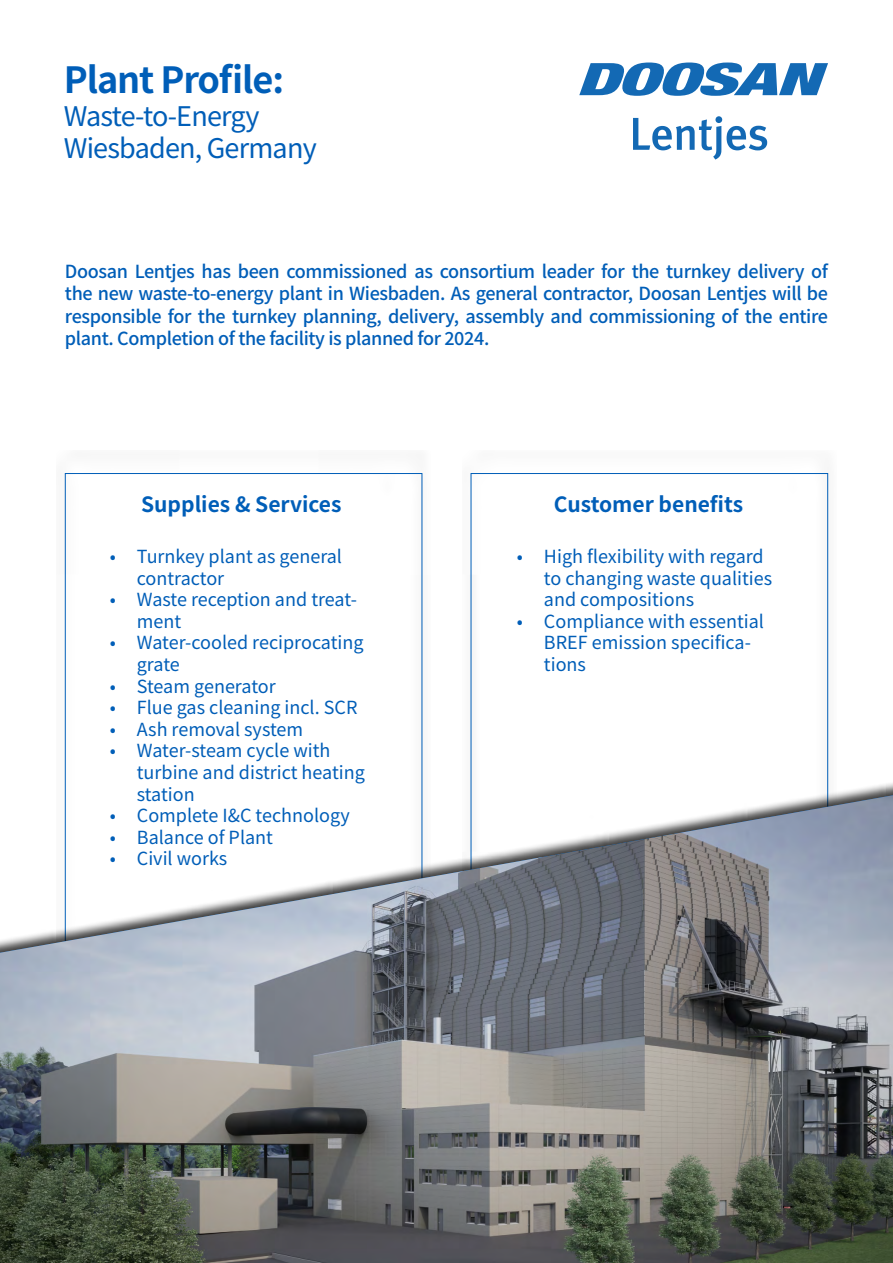
<style>
.page{position:relative;width:893px;height:1263px;background:#fff}
.page>*{position:absolute;margin:0;border:0;box-sizing:border-box;transform-origin:0 0}
.t1{font:700 36px "Noto Sans KR";letter-spacing:-.03em;color:#005eb8}
.t2{font:27px/32.2px "Noto Sans KR";letter-spacing:-.03em;color:#005eb8}
.t3{font:700 21px "Noto Sans KR";color:#005eb8}
.t4{font:18px/21.6px "Noto Sans KR";color:#005eb8}
.t5{font:500 18px/22.5px "Noto Sans KR";letter-spacing:-.02em;color:#005eb8;text-align:justify}
</style>
<div class="page">
<svg style="left:579px;top:63px;width:249px;height:33px"></svg>
<svg style="left:633px;top:116px;width:134px;height:44px"></svg>
<img style="left:0;top:795px;width:893px;height:468px">
<h1 class="t1" style="left:64px;top:60px;width:222px">Plant Profile:</h1>
<h2 class="t2" style="left:64px;top:100px;width:255px">Waste-to-Energy<br>Wiesbaden, Germany</h2>
<p class="t5" style="left:65px;top:260px;width:765px">Doosan Lentjes has been commissioned as consortium leader for the turnkey delivery of the new waste-to-energy plant in Wiesbaden. As general contractor, Doosan Lentjes will be responsible for the turnkey planning, delivery, assembly and commissioning of the entire plant. Completion of the facility is planned for 2024.</p>
<p class="t3" style="left:141px;top:492px;width:202px">Supplies &amp; Services</p>
<p class="t3" style="left:554px;top:492px;width:191px">Customer benefits</p>
<p class="t4" style="left:137px;top:546px;width:207px;text-indent:-27px">• Turnkey plant as general contractor</p>
<p class="t4" style="left:137px;top:589px;width:222px;text-indent:-27px">• Waste reception and treat&shy;ment</p>
<p class="t4" style="left:137px;top:632px;width:228px;text-indent:-27px">• Water-cooled reciprocating grate</p>
<p class="t4" style="left:110px;top:675px;width:167px">• Steam generator</p>
<p class="t4" style="left:110px;top:697px;width:249px">• Flue gas cleaning incl. SCR</p>
<p class="t4" style="left:110px;top:719px;width:195px">• Ash removal system</p>
<p class="t4" style="left:137px;top:740px;width:230px;text-indent:-27px">• Water-steam cycle with turbine and district heating station</p>
<p class="t4" style="left:110px;top:805px;width:242px">• Complete I&amp;C technology</p>
<p class="t4" style="left:110px;top:827px;width:165px">• Balance of Plant</p>
<p class="t4" style="left:110px;top:848px;width:119px">• Civil works</p>
<p class="t4" style="left:544px;top:546px;width:230px;text-indent:-27px">• High flexibility with regard to changing waste qualities and compositions</p>
<p class="t4" style="left:544px;top:611px;width:222px;text-indent:-27px">• Compliance with essential<br>BREF emission specifica&shy;tions</p>
</div>
